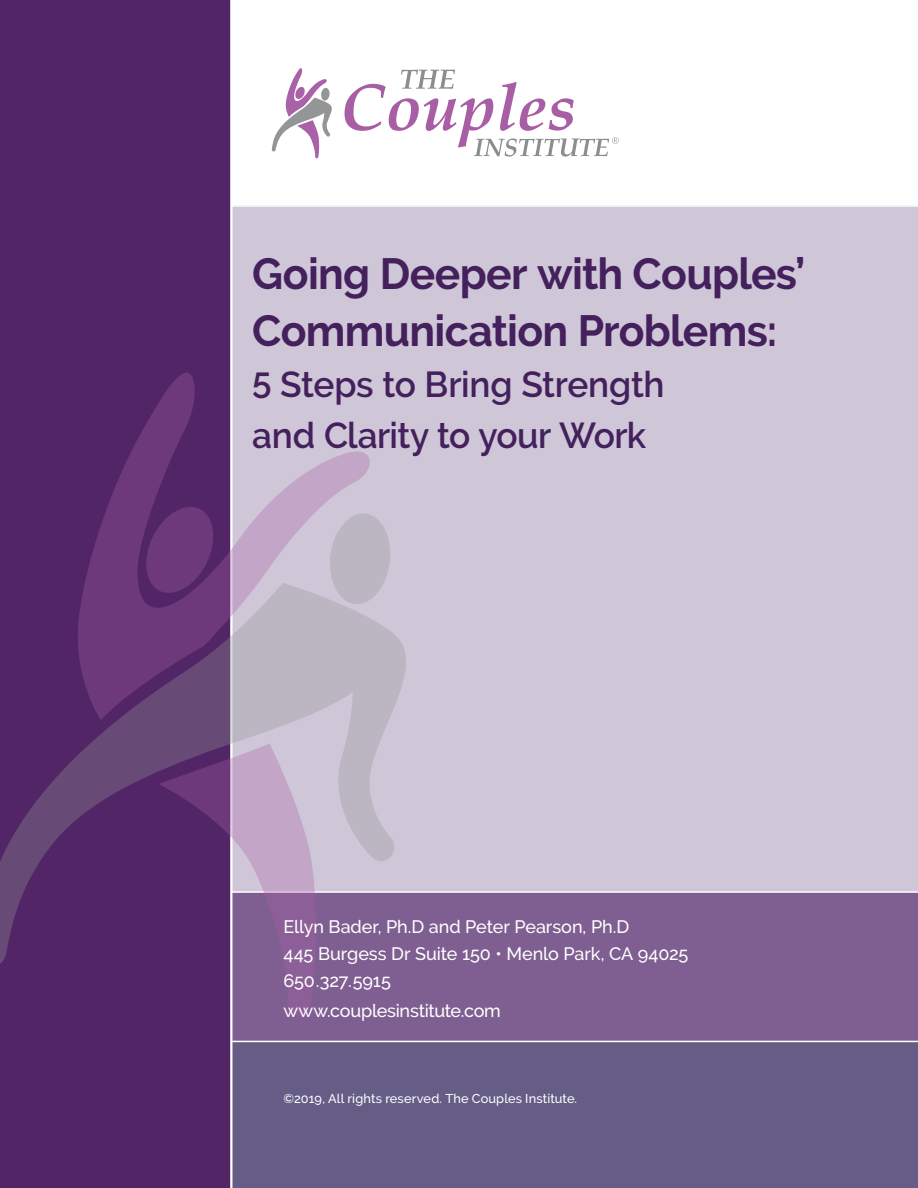
<style>
.page{position:relative;width:918px;height:1188px;background:#fff}
.page>*{position:absolute;margin:0;border:0;box-sizing:border-box;transform-origin:0 0}
.t1{font:700 43.5px/57px "Raleway";letter-spacing:-.015em;color:#44215d}
.t2{font:600 36px/51px "Raleway";letter-spacing:-.015em;color:#44215d}
.t3{font:500 18px/27px "Raleway";letter-spacing:-.01em;color:#fff}
.t4{font:500 12.75px "Raleway";letter-spacing:.01em;color:#fff}
</style>
<div class="page">
<svg style="left:345px;top:70px;width:274px;height:87px"></svg>
<svg style="left:271px;top:68px;width:61px;height:91px"></svg>
<div style="left:232px;top:1042px;width:686px;height:146px;background:#655d86"></div>
<div style="left:232px;top:893px;width:686px;height:148px;background:#7f5e91"></div>
<div style="left:232px;top:205px;width:686px;height:688px;background:#cfc7d8"></div>
<div style="left:0;top:0;width:231px;height:1188px;background:#522666"></div>
<svg style="left:0;top:583px;width:408px;height:388px;background:#755686"></svg>
<svg style="left:72px;top:371px;width:304px;height:349px;background:#92769e"></svg>
<svg style="left:159px;top:744px;width:161px;height:274px;background:#856193"></svg>
<svg style="left:142px;top:502px;width:76px;height:96px;background:#653374"></svg>
<svg style="left:327px;top:512px;width:66px;height:94px;background:#c1bbc8"></svg>
<h1 class="t1" style="left:252px;top:246px;width:555px">Going Deeper with Couples’<br>Communication Problems:</h1>
<h2 class="t2" style="left:252px;top:363px;width:414px">5 Steps to Bring Strength and Clarity to your Work</h2>
<p class="t3" style="left:284px;top:915px;width:406px">Ellyn Bader, Ph.D and Peter Pearson, Ph.D<br>445 Burgess Dr Suite 150 • Menlo Park, CA 94025<br>650.327.5915</p>
<p class="t3" style="left:284px;top:999px;width:219px">www.couplesinstitute.com</p>
<p class="t4" style="left:284px;top:1094px;width:295px">©2019, All rights reserved. The Couples Institute.</p>
</div>
